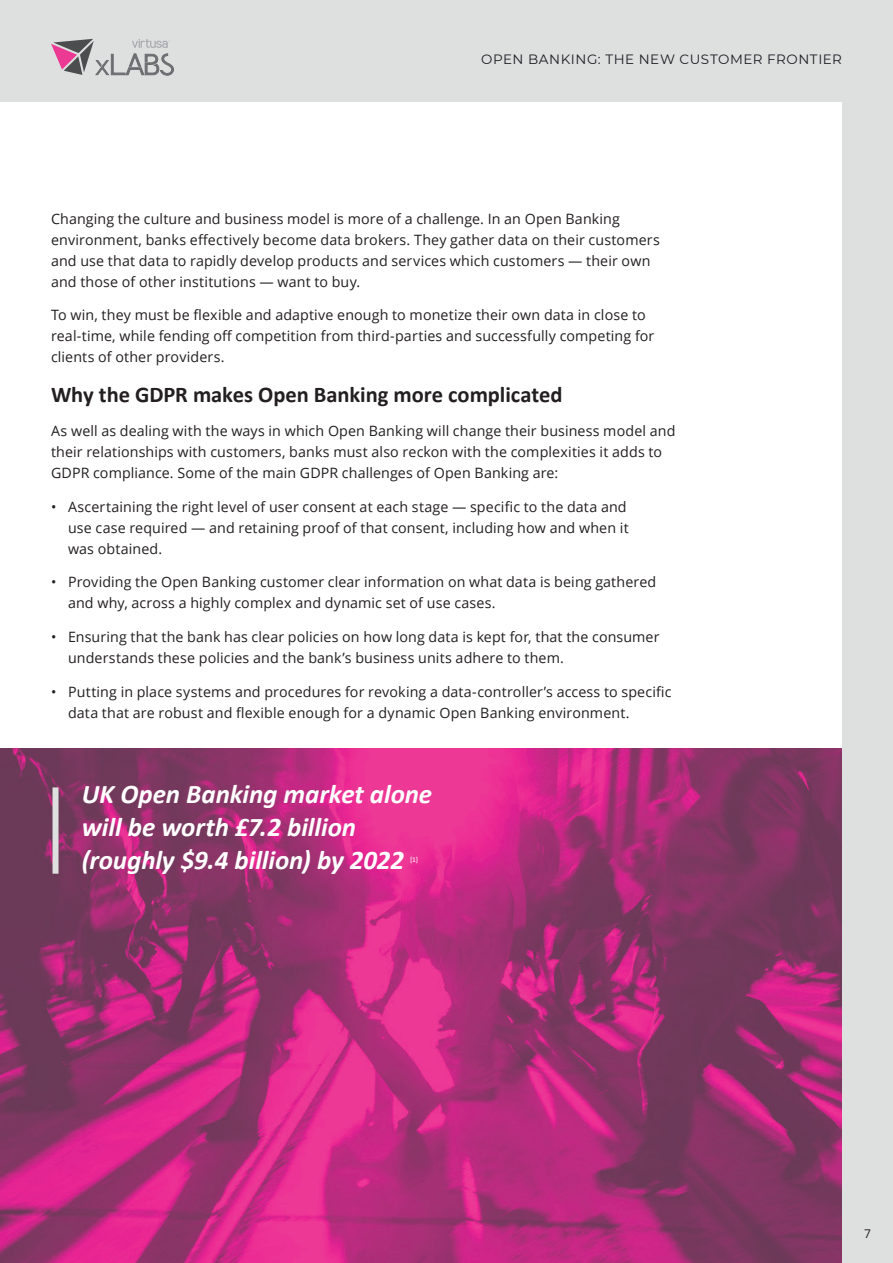
<style>
.page{position:relative;width:893px;height:1263px;background:#dedfdf}
.page>*{position:absolute;margin:0;border:0;box-sizing:border-box;transform-origin:0 0}
.t1{font:italic 700 27px/33px "Calibri";letter-spacing:-.005em;color:#fff}
.t2{font:700 22.5px "Calibri";letter-spacing:-.005em;color:#231f20}
.t3{font:14.25px/21px "Open Sans";letter-spacing:.01em;color:#231f20}
.t4{font:13.5px "Montserrat";letter-spacing:.035em;color:#1b2023}
.t5{font:12px "Open Sans";color:#231f20}
.t6{font:7.5px "Calibri";color:#fff}
</style>
<div class="page">
<div style="left:0;top:102px;width:842px;height:1161px;background:#fff"></div>
<img style="left:0;top:748px;width:842px;height:515px">
<div style="left:53px;top:787px;width:6px;height:87px;background:#dedfdf"></div>
<svg style="left:51px;top:39px;width:123px;height:36px"></svg>
<p class="t4" style="left:481px;top:50px;width:362px">OPEN BANKING: THE NEW CUSTOMER FRONTIER</p>
<p class="t3" style="left:51px;top:207px;width:610px">Changing the culture and business model is more of a challenge. In an Open Banking environment, banks effectively become data brokers. They gather data on their customers and use that data to rapidly develop products and services which customers — their own and those of other institutions — want to buy.</p>
<p class="t3" style="left:51px;top:304px;width:605px">To win, they must be flexible and adaptive enough to monetize their own data in close to real-time, while fending off competition from third-parties and successfully competing for clients of other providers.</p>
<h2 class="t2" style="left:51px;top:379px;width:513px">Why the GDPR makes Open Banking more complicated</h2>
<p class="t3" style="left:51px;top:420px;width:626px">As well as dealing with the ways in which Open Banking will change their business model and their relationships with customers, banks must also reckon with the complexities it adds to<br>GDPR compliance. Some of the main GDPR challenges of Open Banking are:</p>
<p class="t3" style="left:68px;top:496px;width:562px;text-indent:-17px">• Ascertaining the right level of user consent at each stage — specific to the data and use case required — and retaining proof of that consent, including how and when it was obtained.</p>
<p class="t3" style="left:68px;top:571px;width:590px;text-indent:-17px">• Providing the Open Banking customer clear information on what data is being gathered and why, across a highly complex and dynamic set of use cases.</p>
<p class="t3" style="left:68px;top:626px;width:593px;text-indent:-17px">• Ensuring that the bank has clear policies on how long data is kept for, that the consumer understands these policies and the bank’s business units adhere to them.</p>
<p class="t3" style="left:68px;top:681px;width:605px;text-indent:-17px">• Putting in place systems and procedures for revoking a data-controller’s access to specific data that are robust and flexible enough for a dynamic Open Banking environment.</p>
<h1 class="t1" style="left:82px;top:777px;width:352px">UK Open Banking market alone will be worth £7.2 billion (roughly $9.4 billion) by 2022</h1>
<p class="t6" style="left:410px;top:855px;width:10px">[1]</p>
<p class="t5" style="left:864px;top:1225px;width:8px">7</p>
</div>
